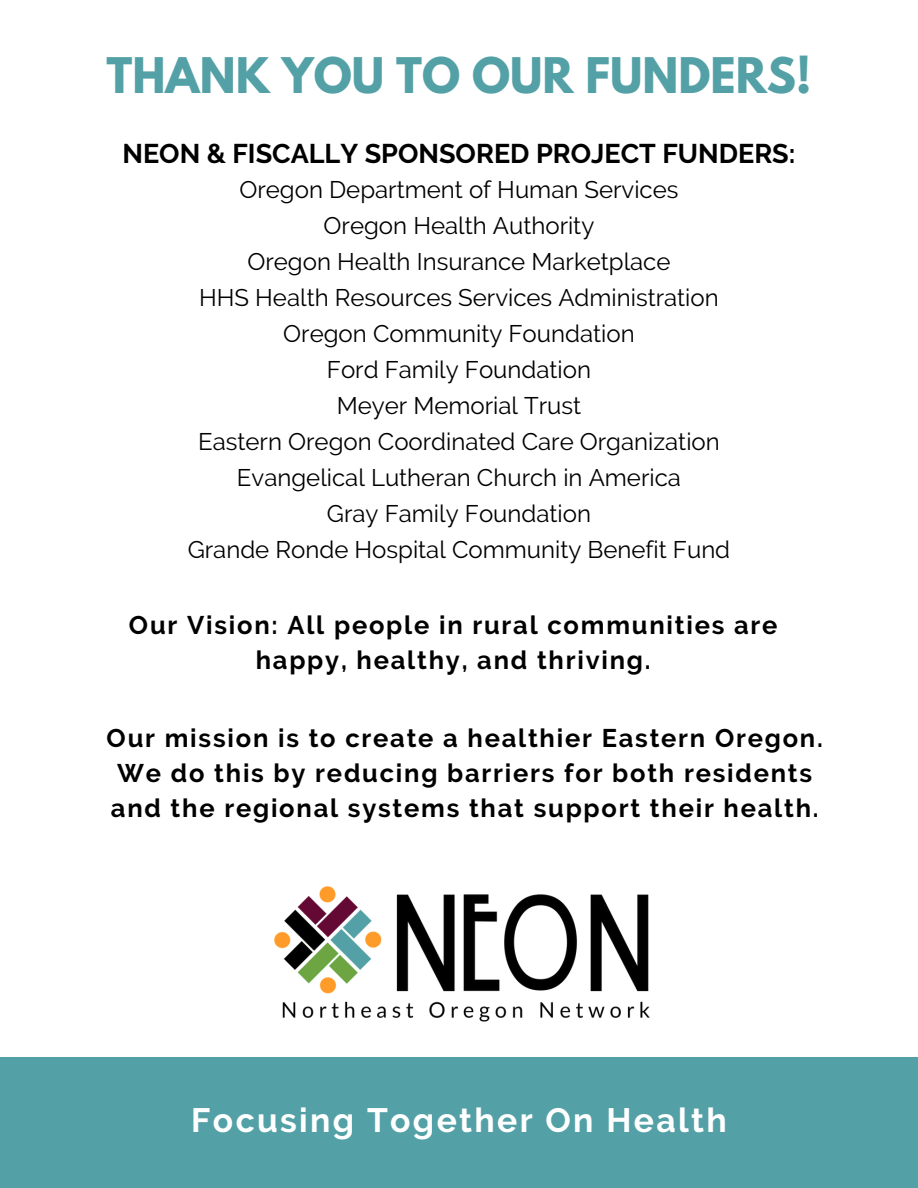
<style>
.page{position:relative;width:918px;height:1188px;background:#fff}
.page>*{position:absolute;margin:0;border:0;box-sizing:border-box;transform-origin:0 0}
.t1{font:700 43.5px "League Spartan";color:#53a1a6}
.t2{font:700 33.6px "Raleway";letter-spacing:.07em;color:#fff}
.t3{font:700 27px "Raleway";color:#000}
.t4{font:700 25.5px/34.8px "Raleway";letter-spacing:.07em;color:#000}
.t5{font:24px/36px "Raleway";color:#000;text-align:center}
</style>
<div class="page">
<img style="left:274px;top:886px;width:376px;height:136px">
<div style="left:0;top:1057px;width:918px;height:131px;background:#53a1a6"></div>
<p class="t1" style="left:107px;top:54px;width:706px">THANK YOU TO OUR FUNDERS!</p>
<p class="t3" style="left:122px;top:137px;width:675px">NEON &amp; FISCALLY SPONSORED PROJECT FUNDERS:</p>
<p class="t5" style="left:188px;top:171px;width:544px">Oregon Department of Human Services<br>Oregon Health Authority<br>Oregon Health Insurance Marketplace<br>HHS Health Resources Services Administration Oregon Community Foundation<br>Ford Family Foundation<br>Meyer Memorial Trust<br>Eastern Oregon Coordinated Care Organization Evangelical Lutheran Church in America<br>Gray Family Foundation<br>Grande Ronde Hospital Community Benefit Fund</p>
<h3 class="t4" style="left:129px;top:608px;width:650px;text-align:center">Our Vision: All people in rural communities are happy, healthy, and thriving.</h3>
<h3 class="t4" style="left:107px;top:721px;width:718px">Our mission is to create a healthier Eastern Oregon.<br>We do this by reducing barriers for both residents and the regional systems that support their health.</h3>
<h2 class="t2" style="left:191px;top:1100px;width:537px">Focusing Together On Health</h2>
</div>
